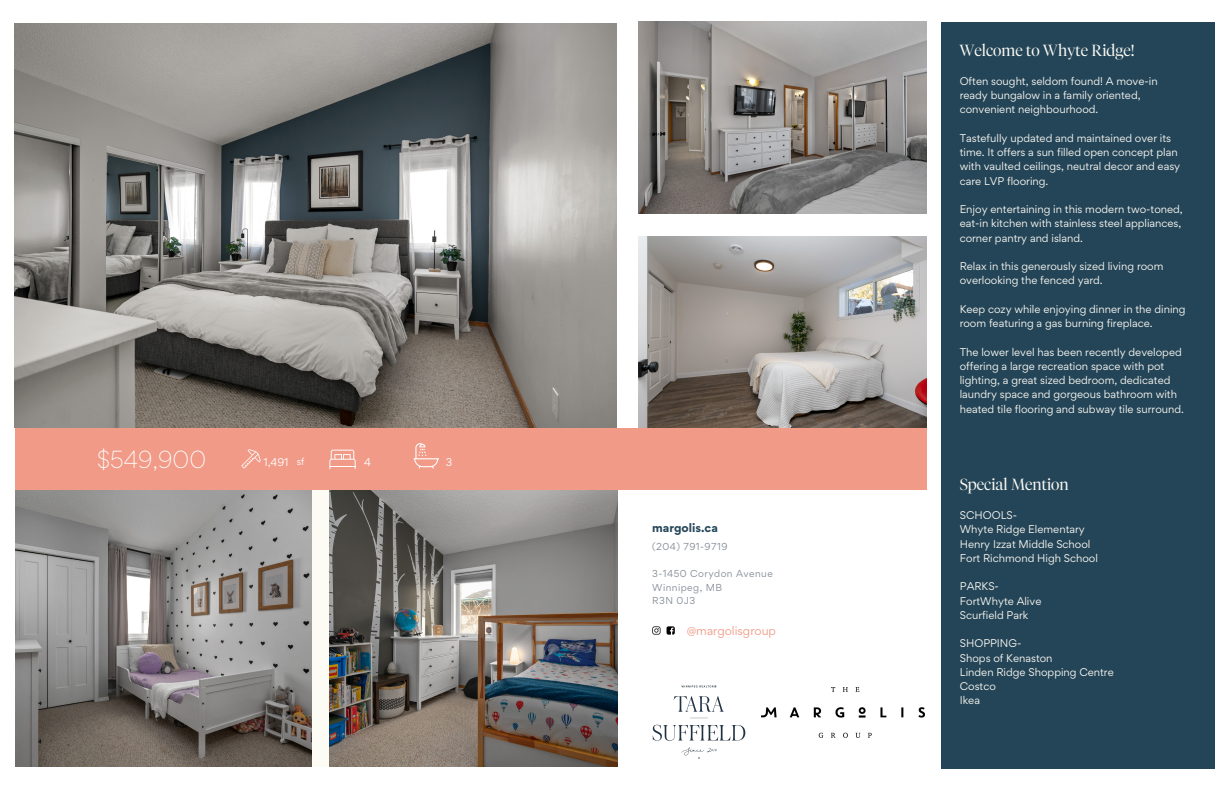
<style>
.page{position:relative;width:1224px;height:792px;background:#fff}
.page>*{position:absolute;margin:0;border:0;box-sizing:border-box;transform-origin:0 0}
.t1{font:300 22px "Gordita";color:#fff}
.t2{font:300 16px "Tiempos Fine";color:#fcfbf4}
.t3{font:11px "Gordita";color:#f09a87}
.t4{font:700 11px "Gordita";color:#244558}
.t5{font:10px/14.2px "Gordita";color:#fbf9f2}
.t6{font:10px "Gordita";color:#fff}
.t7{font:9px/13.5px "Gordita";letter-spacing:.05em;color:#838c96}
.t8{font:9px "Gordita";color:#fff}
</style>
<div class="page">
<div style="left:17px;top:489px;width:312px;height:277px;background:#fcfbf4"></div>
<img style="left:15px;top:24px;width:601px;height:403px">
<img style="left:329px;top:490px;width:288px;height:276px">
<img style="left:15px;top:490px;width:297px;height:276px">
<img style="left:638px;top:236px;width:288px;height:192px">
<div style="left:15px;top:428px;width:912px;height:62px;background:#f09a87"></div>
<div style="left:941px;top:22px;width:274px;height:747px;background:#244558"></div>
<svg style="left:241px;top:449px;width:20px;height:20px"></svg>
<svg style="left:329px;top:450px;width:27px;height:19px"></svg>
<svg style="left:414px;top:443px;width:25px;height:26px"></svg>
<img style="left:638px;top:22px;width:288px;height:192px">
<img style="left:652px;top:685px;width:93px;height:74px">
<svg style="left:652px;top:626px;width:9px;height:9px"></svg>
<svg style="left:667px;top:626px;width:8px;height:9px"></svg>
<img style="left:762px;top:688px;width:162px;height:50px">
<h1 class="t1" style="left:97px;top:444px;width:111px">$549,900</h1>
<p class="t6" style="left:264px;top:455px;width:27px;rotate:1deg">1,491</p>
<p class="t8" style="left:297px;top:455px;width:9px">sf</p>
<p class="t6" style="left:364px;top:455px;width:8px">4</p>
<p class="t6" style="left:446px;top:456px;width:8px">3</p>
<p class="t4" style="left:652px;top:520px;width:67px">margolis.ca</p>
<p class="t7" style="left:652px;top:540px;width:77px">(204) 791-9719</p>
<p class="t7" style="left:652px;top:567px;width:122px">3-1450 Corydon Avenue<br>Winnipeg, MB<br>R3N 0J3</p>
<p class="t3" style="left:687px;top:623px;width:91px">@margolisgroup</p>
<h2 class="t2" style="left:960px;top:40px;width:177px">Welcome to Whyte Ridge!</h2>
<p class="t5" style="left:960px;top:74px;width:200px">Often sought, seldom found! A move-in ready bungalow in a family oriented, convenient neighbourhood.</p>
<p class="t5" style="left:960px;top:131px;width:222px">Tastefully updated and maintained over its time. It offers a sun filled open concept plan with vaulted ceilings, neutral decor and easy care LVP flooring.</p>
<p class="t5" style="left:960px;top:202px;width:225px">Enjoy entertaining in this modern two-toned, eat-in kitchen with stainless steel appliances, corner pantry and island.</p>
<p class="t5" style="left:960px;top:259px;width:205px">Relax in this generously sized living room overlooking the fenced yard.</p>
<p class="t5" style="left:960px;top:302px;width:227px">Keep cozy while enjoying dinner in the dining room featuring a gas burning fireplace.</p>
<p class="t5" style="left:960px;top:344px;width:226px">The lower level has been recently developed offering a large recreation space with pot lighting, a great sized bedroom, dedicated laundry space and gorgeous bathroom with heated tile flooring and subway tile surround.</p>
<h2 class="t2" style="left:960px;top:475px;width:111px">Special Mention</h2>
<p class="t5" style="left:960px;top:508px;width:140px">SCHOOLS-<br>Whyte Ridge Elementary<br>Henry Izzat Middle School<br>Fort Richmond High School</p>
<p class="t5" style="left:960px;top:579px;width:83px">PARKS-<br>FortWhyte Alive<br>Scurfield Park</p>
<p class="t5" style="left:960px;top:636px;width:156px">SHOPPING-<br>Shops of Kenaston<br>Linden Ridge Shopping Centre<br>Costco<br>Ikea</p>
</div>
